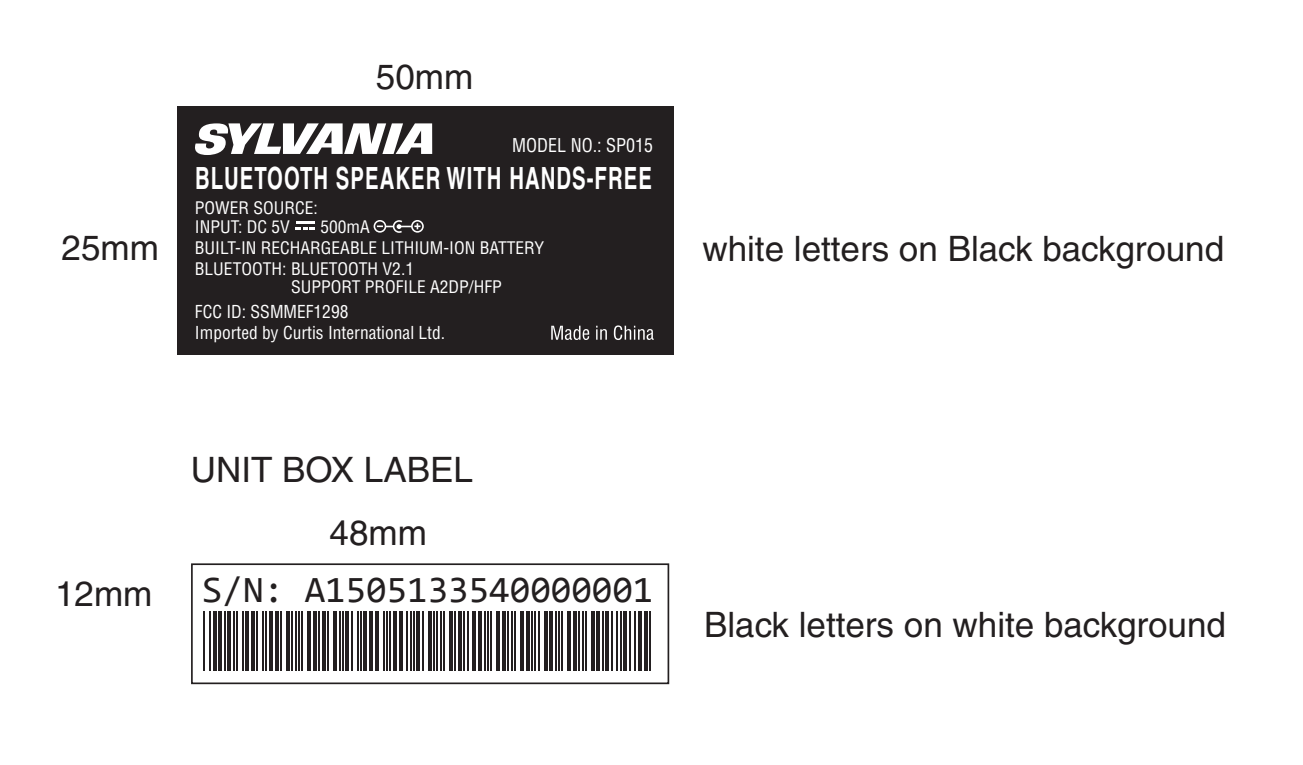
<style>
.page{position:relative;width:1303px;height:765px;background:#fff}
.page>*{position:absolute;margin:0;border:0;box-sizing:border-box;transform-origin:0 0}
.t1{font:37.45px "Consolas";color:#231f20}
.t2{font:35px "Helvetica";color:#231f20}
.t3{font:700 30.45px "Helvetica";letter-spacing:.05em;color:#fff;scale:.67 1}
.t4{font:condensed 18.55px "Helvetica";color:#fff}
.t5{font:condensed 17.5px "Helvetica";color:#fff}
.t6{font:condensed 16.8px/18.9px "Helvetica";color:#fff}
</style>
<div class="page">
<div style="left:191px;top:563px;width:478px;height:121px;border:2px solid #231f20"></div>
<div style="left:177px;top:107px;width:496px;height:248px;background:#231f20"></div>
<svg style="left:551px;top:325px;width:102px;height:15px"></svg>
<svg style="left:195px;top:123px;width:237px;height:32px"></svg>
<svg style="left:296px;top:222px;width:19px;height:8px"></svg>
<svg style="left:373px;top:220px;width:51px;height:13px"></svg>
<hr style="left:203px;top:611px;width:2px;height:60px;background:#231f20">
<hr style="left:209px;top:611px;width:1px;height:60px;background:#231f20">
<hr style="left:213px;top:611px;width:3px;height:60px;background:#231f20">
<hr style="left:218px;top:611px;width:4px;height:60px;background:#231f20">
<hr style="left:224px;top:611px;width:1px;height:60px;background:#231f20">
<hr style="left:227px;top:611px;width:4px;height:60px;background:#231f20">
<hr style="left:233px;top:611px;width:1px;height:60px;background:#231f20">
<hr style="left:236px;top:611px;width:2px;height:60px;background:#231f20">
<hr style="left:242px;top:611px;width:1px;height:60px;background:#231f20">
<hr style="left:245px;top:611px;width:4px;height:60px;background:#231f20">
<hr style="left:251px;top:611px;width:3px;height:60px;background:#231f20">
<hr style="left:257px;top:611px;width:1px;height:60px;background:#231f20">
<hr style="left:262px;top:611px;width:2px;height:60px;background:#231f20">
<hr style="left:265px;top:611px;width:2px;height:60px;background:#231f20">
<svg style="left:269px;top:611px;width:3px;height:60px"></svg>
<svg style="left:275px;top:611px;width:3px;height:60px"></svg>
<hr style="left:280px;top:611px;width:2px;height:60px;background:#231f20">
<hr style="left:286px;top:611px;width:4px;height:60px;background:#231f20">
<hr style="left:291px;top:611px;width:2px;height:60px;background:#231f20">
<hr style="left:295px;top:611px;width:1px;height:60px;background:#231f20">
<hr style="left:298px;top:611px;width:1px;height:60px;background:#231f20">
<hr style="left:301px;top:611px;width:1px;height:60px;background:#231f20">
<hr style="left:307px;top:611px;width:3px;height:60px;background:#231f20">
<hr style="left:313px;top:611px;width:3px;height:60px;background:#231f20">
<hr style="left:318px;top:611px;width:2px;height:60px;background:#231f20">
<hr style="left:322px;top:611px;width:4px;height:60px;background:#231f20">
<hr style="left:327px;top:611px;width:2px;height:60px;background:#231f20">
<hr style="left:333px;top:611px;width:4px;height:60px;background:#231f20">
<hr style="left:339px;top:611px;width:1px;height:60px;background:#231f20">
<hr style="left:342px;top:611px;width:1px;height:60px;background:#231f20">
<hr style="left:345px;top:611px;width:4px;height:60px;background:#231f20">
<hr style="left:351px;top:611px;width:1px;height:60px;background:#231f20">
<hr style="left:357px;top:611px;width:1px;height:60px;background:#231f20">
<hr style="left:360px;top:611px;width:1px;height:60px;background:#231f20">
<hr style="left:363px;top:611px;width:4px;height:60px;background:#231f20">
<hr style="left:369px;top:611px;width:4px;height:60px;background:#231f20">
<svg style="left:375px;top:611px;width:3px;height:60px"></svg>
<hr style="left:383px;top:611px;width:1px;height:60px;background:#231f20">
<hr style="left:386px;top:611px;width:1px;height:60px;background:#231f20">
<hr style="left:389px;top:611px;width:2px;height:60px;background:#231f20">
<svg style="left:393px;top:611px;width:3px;height:60px"></svg>
<svg style="left:399px;top:611px;width:3px;height:60px"></svg>
<hr style="left:407px;top:611px;width:1px;height:60px;background:#231f20">
<hr style="left:410px;top:611px;width:1px;height:60px;background:#231f20">
<hr style="left:413px;top:611px;width:1px;height:60px;background:#231f20">
<hr style="left:416px;top:611px;width:4px;height:60px;background:#231f20">
<hr style="left:422px;top:611px;width:1px;height:60px;background:#231f20">
<hr style="left:428px;top:611px;width:4px;height:60px;background:#231f20">
<hr style="left:433px;top:611px;width:2px;height:60px;background:#231f20">
<hr style="left:436px;top:611px;width:2px;height:60px;background:#231f20">
<hr style="left:440px;top:611px;width:1px;height:60px;background:#231f20">
<hr style="left:443px;top:611px;width:2px;height:60px;background:#231f20">
<hr style="left:449px;top:611px;width:4px;height:60px;background:#231f20">
<hr style="left:454px;top:611px;width:2px;height:60px;background:#231f20">
<hr style="left:458px;top:611px;width:3px;height:60px;background:#231f20">
<hr style="left:464px;top:611px;width:1px;height:60px;background:#231f20">
<hr style="left:467px;top:611px;width:1px;height:60px;background:#231f20">
<hr style="left:472px;top:611px;width:4px;height:60px;background:#231f20">
<hr style="left:478px;top:611px;width:4px;height:60px;background:#231f20">
<hr style="left:484px;top:611px;width:1px;height:60px;background:#231f20">
<hr style="left:487px;top:611px;width:2px;height:60px;background:#231f20">
<hr style="left:490px;top:611px;width:2px;height:60px;background:#231f20">
<hr style="left:496px;top:611px;width:4px;height:60px;background:#231f20">
<hr style="left:502px;top:611px;width:3px;height:60px;background:#231f20">
<hr style="left:508px;top:611px;width:1px;height:60px;background:#231f20">
<hr style="left:511px;top:611px;width:1px;height:60px;background:#231f20">
<hr style="left:514px;top:611px;width:1px;height:60px;background:#231f20">
<hr style="left:520px;top:611px;width:3px;height:60px;background:#231f20">
<hr style="left:526px;top:611px;width:3px;height:60px;background:#231f20">
<hr style="left:531px;top:611px;width:2px;height:60px;background:#231f20">
<hr style="left:534px;top:611px;width:2px;height:60px;background:#231f20">
<hr style="left:537px;top:611px;width:2px;height:60px;background:#231f20">
<svg style="left:544px;top:611px;width:3px;height:60px"></svg>
<hr style="left:549px;top:611px;width:4px;height:60px;background:#231f20">
<hr style="left:555px;top:611px;width:1px;height:60px;background:#231f20">
<hr style="left:558px;top:611px;width:1px;height:60px;background:#231f20">
<hr style="left:561px;top:611px;width:1px;height:60px;background:#231f20">
<hr style="left:567px;top:611px;width:4px;height:60px;background:#231f20">
<hr style="left:573px;top:611px;width:4px;height:60px;background:#231f20">
<hr style="left:578px;top:611px;width:2px;height:60px;background:#231f20">
<hr style="left:581px;top:611px;width:2px;height:60px;background:#231f20">
<hr style="left:585px;top:611px;width:1px;height:60px;background:#231f20">
<hr style="left:591px;top:611px;width:4px;height:60px;background:#231f20">
<hr style="left:596px;top:611px;width:4px;height:60px;background:#231f20">
<hr style="left:602px;top:611px;width:1px;height:60px;background:#231f20">
<hr style="left:605px;top:611px;width:4px;height:60px;background:#231f20">
<hr style="left:611px;top:611px;width:1px;height:60px;background:#231f20">
<hr style="left:616px;top:611px;width:2px;height:60px;background:#231f20">
<hr style="left:620px;top:611px;width:1px;height:60px;background:#231f20">
<hr style="left:623px;top:611px;width:4px;height:60px;background:#231f20">
<hr style="left:629px;top:611px;width:1px;height:60px;background:#231f20">
<hr style="left:634px;top:611px;width:2px;height:60px;background:#231f20">
<svg style="left:638px;top:611px;width:3px;height:60px"></svg>
<svg style="left:644px;top:611px;width:3px;height:60px"></svg>
<hr style="left:649px;top:611px;width:1px;height:60px;background:#231f20">
<h2 class="t2" style="left:62px;top:228px;width:99px">25mm</h2>
<h2 class="t2" style="left:376px;top:56px;width:99px">50mm</h2>
<p class="t4" style="left:512px;top:133px;width:142px">MODEL NO.: SP015</p>
<h3 class="t3" style="left:195px;top:159px;width:683px">BLUETOOTH SPEAKER WITH HANDS-FREE</h3>
<p class="t6" style="left:195px;top:198px;width:124px">POWER SOURCE:<br>INPUT: DC 5V</p>
<p class="t6" style="left:320px;top:216px;width:51px">500mA</p>
<p class="t6" style="left:291px;top:259px;width:212px;text-indent:-96px">BLUETOOTH: BLUETOOTH V2.1<br>SUPPORT PROFILE A2DP/HFP</p>
<p class="t6" style="left:195px;top:238px;width:351px">BUILT-IN RECHARGEABLE LITHIUM-ION BATTERY</p>
<p class="t5" style="left:195px;top:300px;width:155px">FCC ID: SSMMEF1298</p>
<p class="t5" style="left:195px;top:321px;width:252px">Imported by Curtis International Ltd.</p>
<h2 class="t2" style="left:55px;top:573px;width:99px">12mm</h2>
<h2 class="t2" style="left:191px;top:449px;width:283px">UNIT BOX LABEL</h2>
<h2 class="t2" style="left:329px;top:512px;width:99px">48mm</h2>
<h1 class="t1" style="left:202px;top:566px;width:453px">S/N: A1505133540000001</h1>
<h2 class="t2" style="left:702px;top:229px;width:523px">white letters on Black background</h2>
<h2 class="t2" style="left:704px;top:604px;width:523px">Black letters on white background</h2>
</div>
